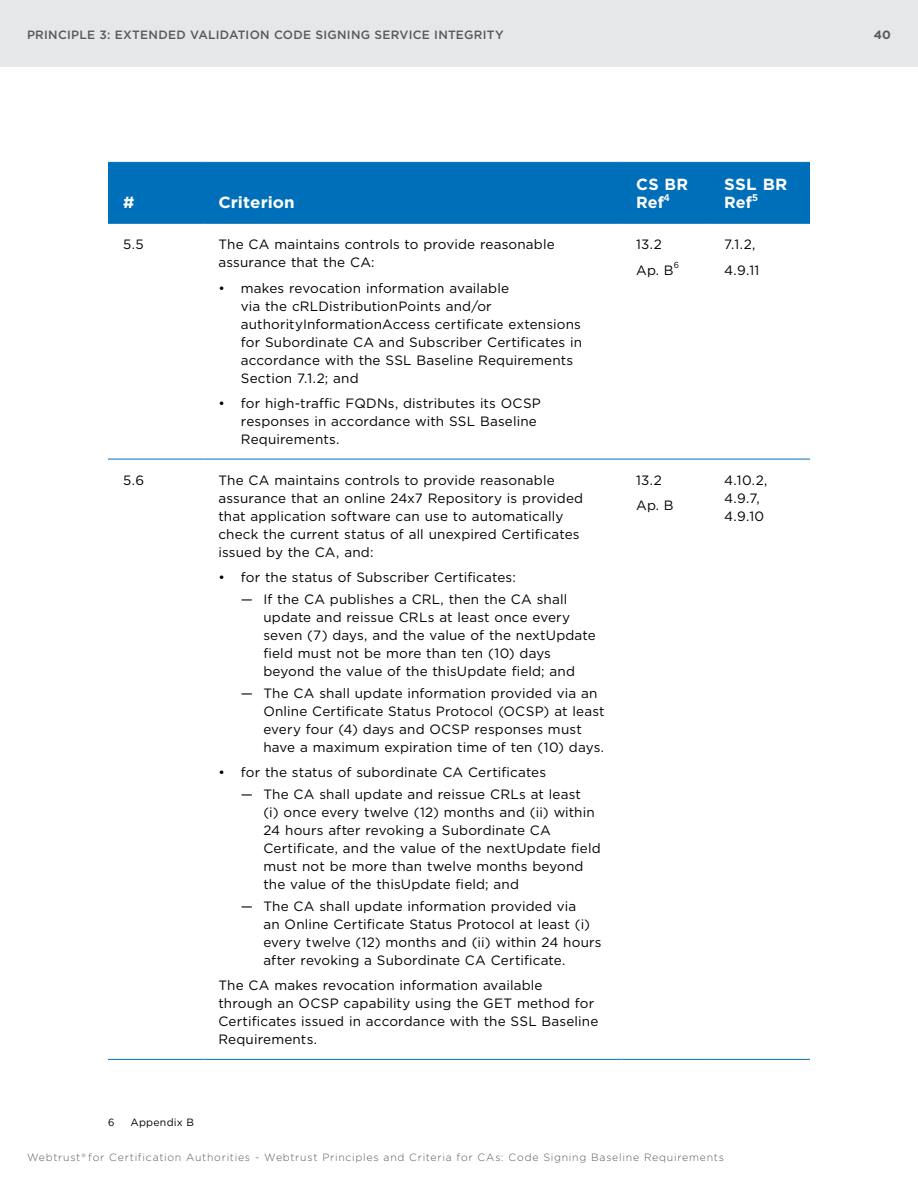
<style>
.page{position:relative;width:918px;height:1188px;background:#fff}
.page>*{position:absolute;margin:0;border:0;box-sizing:border-box;transform-origin:0 0}
.t1{font:700 16.2px/18px "Gotham";letter-spacing:.005em;color:#fff;scale:1.05 1}
.t2{font:700 16.2px/18px "Gotham";letter-spacing:.005em;color:#fff}
.t3{font:13.5px/18px "Gotham";letter-spacing:.01em;color:#000}
.t4{font:500 12px "Gotham";letter-spacing:.025em;color:#58595b}
.t5{font:700 12px "Gotham";color:#58595b}
.t6{font:300 10.5px "Gotham";letter-spacing:.07em;color:#58595b}
.t7{font:10.5px "Gotham";letter-spacing:.025em;color:#000}
.t8{font:700 9.75px "Gotham";color:#fff}
.t9{font:8.7px "Gotham";color:#000}
</style>
<div class="page">
<div style="left:108px;top:163px;width:702px;height:60px;background:#006fba"></div>
<hr style="left:108px;top:459px;width:95px;height:1px;background:#006fba">
<hr style="left:203px;top:459px;width:418px;height:1px;background:#006fba">
<hr style="left:621px;top:459px;width:88px;height:1px;background:#006fba">
<hr style="left:709px;top:459px;width:101px;height:1px;background:#006fba">
<hr style="left:108px;top:1059px;width:95px;height:1px;background:#006fba">
<hr style="left:203px;top:1059px;width:418px;height:1px;background:#006fba">
<hr style="left:621px;top:1059px;width:88px;height:1px;background:#006fba">
<hr style="left:709px;top:1059px;width:101px;height:1px;background:#006fba">
<hr style="left:108px;top:162px;width:95px;height:1px;background:#006fba">
<hr style="left:203px;top:162px;width:418px;height:1px;background:#006fba">
<hr style="left:621px;top:162px;width:88px;height:1px;background:#006fba">
<hr style="left:709px;top:162px;width:101px;height:1px;background:#006fba">
<hr style="left:108px;top:223px;width:95px;height:1px;background:#006fba">
<hr style="left:203px;top:223px;width:418px;height:1px;background:#006fba">
<hr style="left:621px;top:223px;width:88px;height:1px;background:#006fba">
<hr style="left:709px;top:223px;width:101px;height:1px;background:#006fba">
<div style="left:0;top:0;width:918px;height:68px;background:#e6e7e8"></div>
<p class="t4" style="left:27px;top:26px;width:478px">PRINCIPLE 3: EXTENDED VALIDATION CODE SIGNING SERVICE INTEGRITY</p>
<p class="t5" style="left:874px;top:26px;width:19px">40</p>
<p class="t2" style="left:123px;top:193px;width:13px">#</p>
<p class="t1" style="left:218px;top:193px;width:74px">Criterion</p>
<p class="t3" style="left:123px;top:235px;width:22px">5.5</p>
<p class="t3" style="left:218px;top:235px;width:338px">The CA maintains controls to provide reasonable assurance that the CA:</p>
<p class="t3" style="left:241px;top:279px;width:343px;text-indent:-23px">• makes revocation information available<br>via the cRLDistributionPoints and/or authorityInformationAccess certificate extensions for Subordinate CA and Subscriber Certificates in accordance with the SSL Baseline Requirements Section 7.1.2; and</p>
<p class="t3" style="left:241px;top:394px;width:302px;text-indent:-23px">• for high-traffic FQDNs, distributes its OCSP responses in accordance with SSL Baseline<br>Requirements.</p>
<p class="t3" style="left:123px;top:471px;width:23px">5.6</p>
<p class="t3" style="left:218px;top:471px;width:366px">The CA maintains controls to provide reasonable assurance that an online 24x7 Repository is provided that application software can use to automatically check the current status of all unexpired Certificates issued by the CA, and:</p>
<p class="t3" style="left:218px;top:568px;width:299px">• for the status of Subscriber Certificates:</p>
<p class="t3" style="left:263px;top:590px;width:334px;text-indent:-23px">— If the CA publishes a CRL, then the CA shall update and reissue CRLs at least once every seven (7) days, and the value of the nextUpdate field must not be more than ten (10) days beyond the value of the thisUpdate field; and</p>
<p class="t3" style="left:263px;top:684px;width:343px;text-indent:-23px">— The CA shall update information provided via an Online Certificate Status Protocol (OCSP) at least every four (4) days and OCSP responses must have a maximum expiration time of ten (10) days.</p>
<p class="t3" style="left:218px;top:763px;width:329px">• for the status of subordinate CA Certificates</p>
<p class="t3" style="left:263px;top:785px;width:339px;text-indent:-23px">— The CA shall update and reissue CRLs at least<br>(i) once every twelve (12) months and (ii) within 24 hours after revoking a Subordinate CA Certificate, and the value of the nextUpdate field must not be more than twelve months beyond the value of the thisUpdate field; and</p>
<p class="t3" style="left:263px;top:897px;width:340px;text-indent:-23px">— The CA shall update information provided via<br>an Online Certificate Status Protocol at least (i) every twelve (12) months and (ii) within 24 hours after revoking a Subordinate CA Certificate.</p>
<p class="t3" style="left:218px;top:976px;width:382px">The CA makes revocation information available through an OCSP capability using the GET method for Certificates issued in accordance with the SSL Baseline Requirements.</p>
<p class="t7" style="left:108px;top:1115px;width:8px">6</p>
<p class="t7" style="left:131px;top:1115px;width:65px">Appendix B</p>
<p class="t2" style="left:636px;top:175px;width:53px">CS BR<br>Ref</p>
<p class="t8" style="left:664px;top:191px;width:7px">4</p>
<p class="t3" style="left:636px;top:235px;width:27px">13.2</p>
<p class="t3" style="left:636px;top:261px;width:39px">Ap. B</p>
<p class="t9" style="left:674px;top:259px;width:7px">6</p>
<p class="t3" style="left:636px;top:471px;width:27px">13.2</p>
<p class="t3" style="left:636px;top:496px;width:39px">Ap. B</p>
<p class="t1" style="left:724px;top:175px;width:62px">SSL BR<br>Ref</p>
<p class="t8" style="left:752px;top:191px;width:7px">5</p>
<p class="t3" style="left:724px;top:235px;width:33px">7.1.2,</p>
<p class="t3" style="left:724px;top:261px;width:37px">4.9.11</p>
<p class="t3" style="left:724px;top:471px;width:45px">4.10.2,<br>4.9.7,<br>4.9.10</p>
<p class="t6" style="left:27px;top:1151px;width:699px">Webtrust® for Certification Authorities - Webtrust Principles and Criteria for CAs: Code Signing Baseline Requirements</p>
</div>
